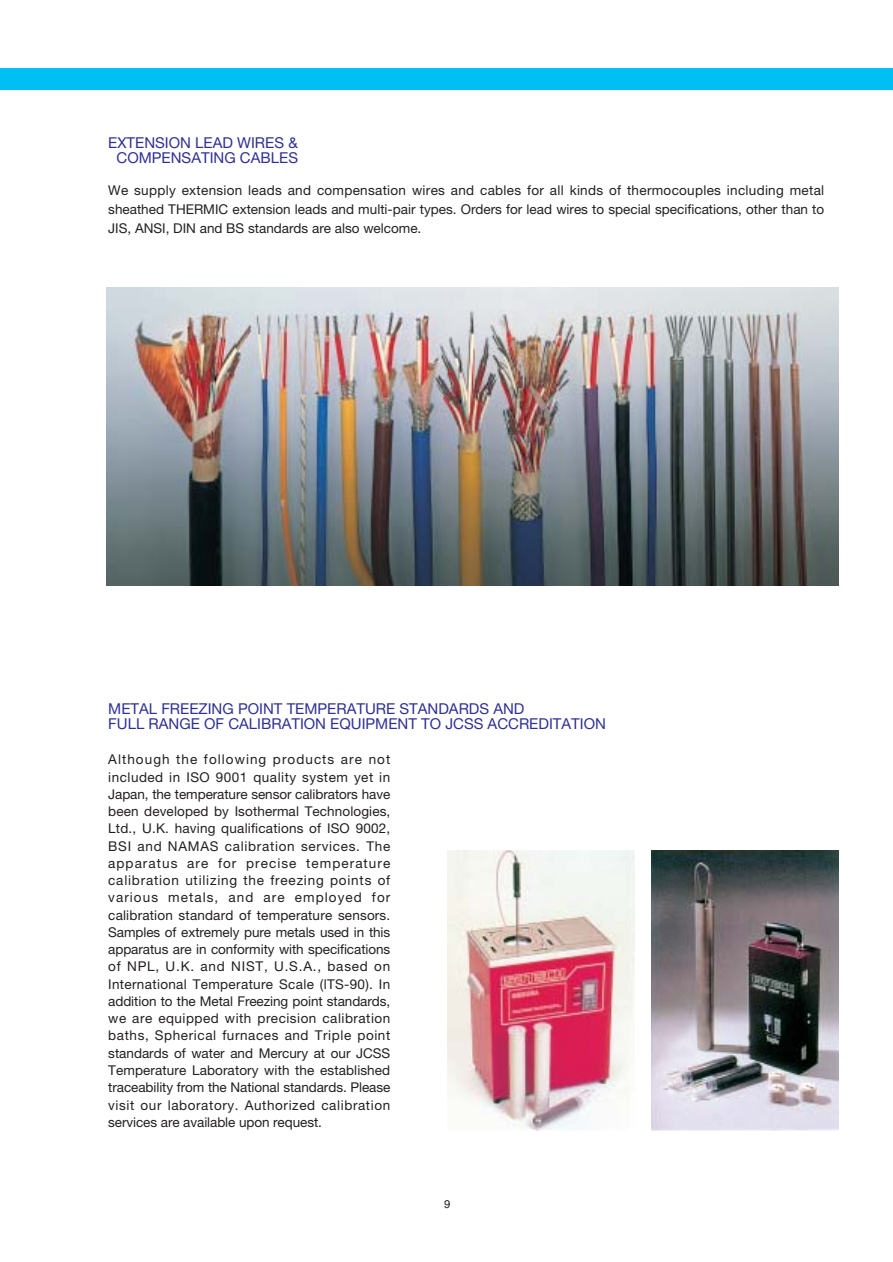
<style>
.page{position:relative;width:893px;height:1262px;background:#fff}
.page>*{position:absolute;margin:0;border:0;box-sizing:border-box;transform-origin:0 0}
.t1{font:15px/15px "Helvetica Neue";color:#2e3092;text-align:center}
.t2{font:13.5px/17.2px "Helvetica Neue";color:#231f20;text-align:justify}
.t3{font:11.25px "Helvetica";color:#231f20}
</style>
<div class="page">
<div style="left:0;top:68px;width:892px;height:21px;background:#00c0f3"></div>
<img style="left:447px;top:850px;width:187px;height:280px">
<img style="left:651px;top:850px;width:187px;height:280px">
<img style="left:107px;top:287px;width:731px;height:298px">
<p class="t1" style="left:108px;top:137px;width:191px">EXTENSION LEAD WIRES &amp;<br>COMPENSATING CABLES</p>
<p class="t2" style="left:108px;top:182px;width:717px;line-height:19px">We supply extension leads and compensation wires and cables for all kinds of thermocouples including metal sheathed THERMIC extension leads and multi-pair types. Orders for lead wires to special specifications, other than to JIS, ANSI, DIN and BS standards are also welcome.</p>
<p class="t1" style="left:108px;top:702px;width:499px;text-align:left">METAL FREEZING POINT TEMPERATURE STANDARDS AND<br>FULL RANGE OF CALIBRATION EQUIPMENT TO JCSS ACCREDITATION</p>
<p class="t2" style="left:108px;top:752px;width:283px">Although the following products are not included in ISO 9001 quality system yet in Japan, the temperature sensor calibrators have been developed by Isothermal Technologies, Ltd., U.K. having qualifications of ISO 9002, BSI and NAMAS calibration services. The apparatus are for precise temperature calibration utilizing the freezing points of various metals, and are employed for calibration standard of temperature sensors.<br>Samples of extremely pure metals used in this apparatus are in conformity with specifications of NPL, U.K. and NIST, U.S.A., based on International Temperature Scale (lTS-90). In addition to the Metal Freezing point standards, we are equipped with precision calibration baths, Spherical furnaces and Triple point standards of water and Mercury at our JCSS Temperature Laboratory with the established traceability from the National standards. Please visit our laboratory. Authorized calibration services are available upon request.</p>
<p class="t3" style="left:444px;top:1199px;width:8px">9</p>
</div>
